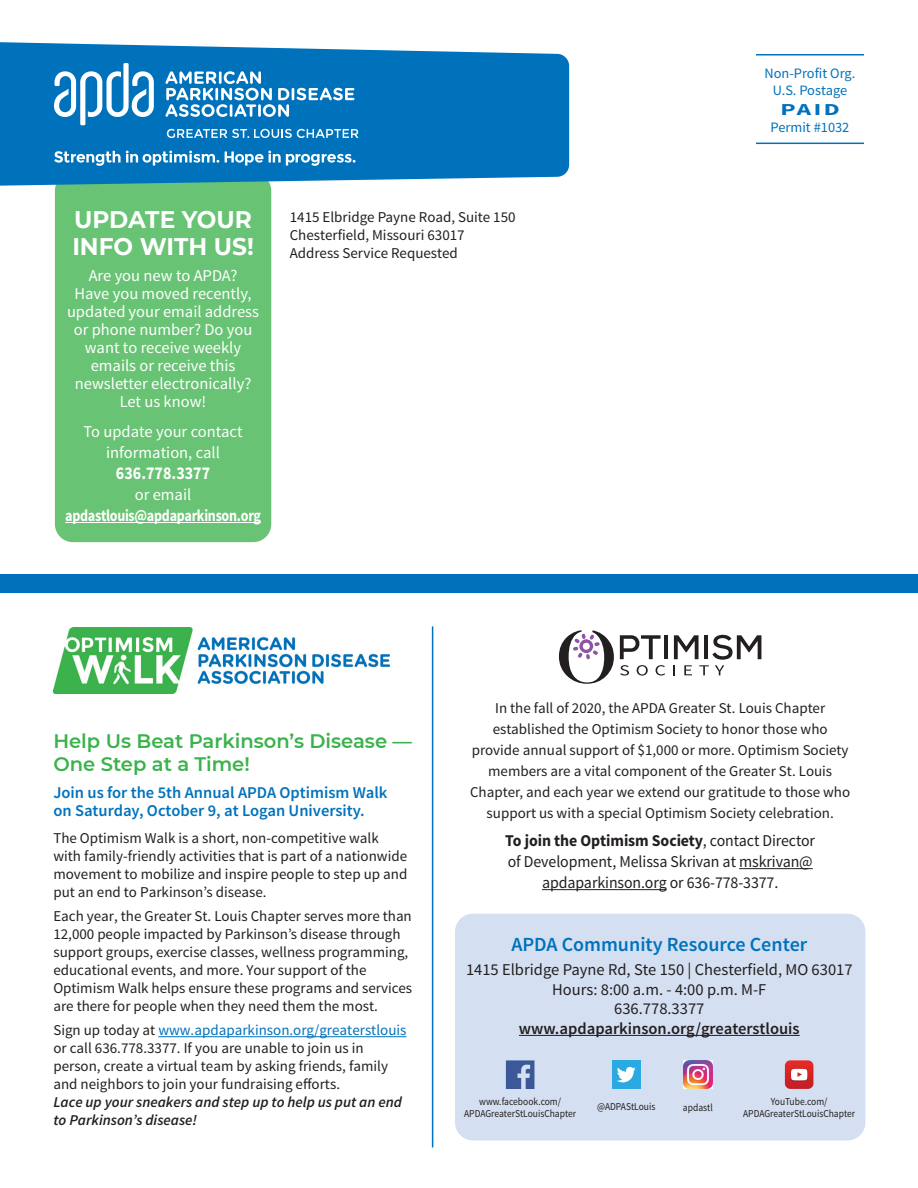
<style>
.page{position:relative;width:918px;height:1188px;background:#fff}
.page>*{position:absolute;margin:0;border:0;box-sizing:border-box;transform-origin:0 0}
.Tributes_Bold{font:700 24px/27px "Montserrat";color:#fff}
.Board_Headers{font:600 20.1px "Source Sans Pro";color:#0072bc}
.t1{font:600 19.5px "Montserrat";color:#3bb24b}
.Tributes_Bold-2{font:700 18px "Source Sans Pro";color:#fff;scale:.89 1}
.t2{font:700 16.8px "Source Sans Pro";color:#0072bc;scale:1.5 1}
.Tributes_Bold-3{font:16.5px/18px "Source Sans Pro";color:#fff;text-align:center}
.Tributes_Bold-4{font:16.5px/21px "Source Sans Pro";letter-spacing:-.005em;color:#231f20;text-align:center;scale:.96 1}
.Board_titles_emails{font:16.5px "Source Sans Pro";color:#231f20}
.t3{font:600 16.5px/18px "Source Sans Pro";color:#0072bc}
.Board_titles_emails-2{font:600 16.5px "Source Sans Pro";color:#231f20}
.Tributes_Bold-5{font:700 16.5px "Source Sans Pro";letter-spacing:-.02em;color:#fff;scale:.85 1}
.Tributes_Bold-6{font:15px/18px "Source Sans Pro";color:#231f20}
.t4{font:14.4px "Source Sans Pro";color:#0072bc}
.t5{font:10.5px "Source Sans Pro";color:#231f20;scale:.9 1}
.s1{color:#0072bc}
.s2{font-weight:600;font-style:italic}
.s3{font-weight:700}
</style>
<div class="page">
<div style="left:455px;top:914px;width:410px;height:226px;background:#d4e0f1;border-radius:18px"></div>
<div style="left:55px;top:173px;width:216px;height:369px;background:#68c374;border-radius:18px"></div>
<svg style="left:0;top:42px;width:569px;height:144px;background:#1880c1"></svg>
<div style="left:0;top:574px;width:918px;height:18px;background:#0072bc"></div>
<hr style="left:756px;top:54px;width:108px;height:1px;background:#0072bc">
<hr style="left:756px;top:143px;width:108px;height:1px;background:#0072bc">
<svg style="left:165px;top:71px;width:189px;height:46px"></svg>
<svg style="left:54px;top:63px;width:100px;height:62px"></svg>
<svg style="left:167px;top:129px;width:192px;height:9px"></svg>
<svg style="left:54px;top:151px;width:165px;height:15px"></svg>
<svg style="left:225px;top:151px;width:130px;height:15px"></svg>
<hr style="left:65px;top:522px;width:196px;height:1px;background:#fff">
<hr style="left:739px;top:868px;width:74px;height:1px;background:#231f20">
<hr style="left:542px;top:889px;width:125px;height:1px;background:#231f20">
<hr style="left:158px;top:1036px;width:248px;height:1px;background:#0072bc">
<img style="left:53px;top:627px;width:337px;height:67px">
<svg style="left:620px;top:635px;width:41px;height:24px"></svg>
<hr style="left:664px;top:635px;width:4px;height:24px;background:#231f20">
<svg style="left:620px;top:665px;width:9px;height:11px"></svg>
<svg style="left:637px;top:665px;width:11px;height:11px"></svg>
<svg style="left:656px;top:665px;width:9px;height:11px"></svg>
<svg style="left:673px;top:635px;width:88px;height:40px"></svg>
<svg style="left:559px;top:630px;width:55px;height:54px"></svg>
<hr style="left:519px;top:1035px;width:281px;height:1px;background:#231f20">
<div style="left:612px;top:1060px;width:29px;height:29px;background:#2aaae1"></div>
<svg style="left:617px;top:1067px;width:19px;height:15px"></svg>
<svg style="left:506px;top:1060px;width:28px;height:29px"></svg>
<svg style="left:785px;top:1060px;width:28px;height:29px"></svg>
<img style="left:684px;top:1060px;width:28px;height:29px">
<hr style="left:432px;top:626px;width:1px;height:522px;background:#0072bc">
<p class="Tributes_Bold" style="left:72px;top:205px;width:183px">UPDATE YOUR<br>INFO WITH US!</p>
<p class="Tributes_Bold-3" style="left:67px;top:267px;width:194px">Are you new to APDA?<br>Have you moved recently, updated your email address or phone number? Do you want to receive weekly emails or receive this newsletter electronically?<br>Let us know!</p>
<p class="Tributes_Bold-3" style="left:83px;top:421px;width:161px;line-height:21px">To update your contact information, call</p>
<p class="Tributes_Bold-2" style="left:116px;top:461px;width:107px">636.778.3377</p>
<p class="Tributes_Bold-3" style="left:135px;top:486px;width:58px">or email</p>
<p class="Tributes_Bold-5" style="left:65px;top:505px;width:232px">apdastlouis@apdaparkinson.org</p>
<p class="Tributes_Bold-6" style="left:290px;top:208px;width:227px">1415 Elbridge Payne Road, Suite 150</p>
<p class="Tributes_Bold-6" style="left:290px;top:226px;width:176px">Chesterfield, Missouri 63017</p>
<p class="Tributes_Bold-6" style="left:290px;top:244px;width:170px">Address Service Requested</p>
<p class="t4" style="left:765px;top:64px;width:92px">Non-Profit Org.</p>
<p class="t4" style="left:773px;top:81px;width:76px">U.S. Postage</p>
<p class="t2" style="left:780px;top:99px;width:41px">PAID</p>
<p class="t4" style="left:771px;top:119px;width:80px">Permit #1032</p>
<p class="t1" style="left:53px;top:727px;width:360px">Help Us Beat Parkinson’s Disease —</p>
<p class="t1" style="left:53px;top:750px;width:198px">One Step at a Time!</p>
<p class="t3" style="left:53px;top:784px;width:336px">Join us for the 5th Annual APDA Optimism Walk on Saturday, October 9, at Logan University.</p>
<p class="Tributes_Bold-6" style="left:53px;top:830px;width:356px">The Optimism Walk is a short, non-competitive walk with family-friendly activities that is part of a nationwide movement to mobilize and inspire people to step up and put an end to Parkinson’s disease.</p>
<p class="Tributes_Bold-6" style="left:53px;top:908px;width:360px">Each year, the Greater St. Louis Chapter serves more than 12,000 people impacted by Parkinson’s disease through support groups, exercise classes, wellness programming, educational events, and more. Your support of the Optimism Walk helps ensure these programs and services are there for people when they need them the most.</p>
<p class="Tributes_Bold-6" style="left:53px;top:1022px;width:355px">Sign up today at <span class="s1">www.apdaparkinson.org/greaterstlouis </span>or call 636.778.3377. If you are unable to join us in person, create a virtual team by asking friends, family and neighbors to join your fundraising efforts.<br><span class="s2">Lace up your sneakers and step up to help us put an end to Parkinson’s disease!</span></p>
<p class="Tributes_Bold-6" style="left:470px;top:698px;width:382px;line-height:21px;text-align:center">In the fall of 2020, the APDA Greater St. Louis Chapter established the Optimism Society to honor those who provide annual support of $1,000 or more. Optimism Society members are a vital component of the Greater St. Louis Chapter, and each year we extend our gratitude to those who support us with a special Optimism Society celebration.</p>
<p class="Tributes_Bold-4" style="left:505px;top:830px;width:324px"><span class="s3">To join the Optimism Society</span>, contact Director of Development, Melissa Skrivan at mskrivan@ apdaparkinson.org or 636-778-3377.</p>
<p class="Board_Headers" style="left:511px;top:932px;width:297px">APDA Community Resource Center</p>
<p class="Board_titles_emails" style="left:466px;top:960px;width:388px">1415 Elbridge Payne Rd, Ste 150 | Chesterfield, MO 63017</p>
<p class="Board_titles_emails" style="left:552px;top:979px;width:216px">Hours: 8:00 a.m. - 4:00 p.m. M-F</p>
<p class="Board_titles_emails" style="left:614px;top:999px;width:92px">636.778.3377</p>
<p class="Board_titles_emails-2" style="left:519px;top:1018px;width:282px">www.apdaparkinson.org/greaterstlouis</p>
<p class="t5" style="left:479px;top:1095px;width:93px">www.facebook.com/</p>
<p class="t5" style="left:464px;top:1107px;width:126px">APDAGreaterStLouisChapter</p>
<p class="t5" style="left:597px;top:1100px;width:66px">@ADPAStLouis</p>
<p class="t5" style="left:683px;top:1101px;width:35px">apdastl</p>
<p class="t5" style="left:771px;top:1095px;width:65px">YouTube.com/</p>
<p class="t5" style="left:743px;top:1107px;width:126px">APDAGreaterStLouisChapter</p>
</div>
